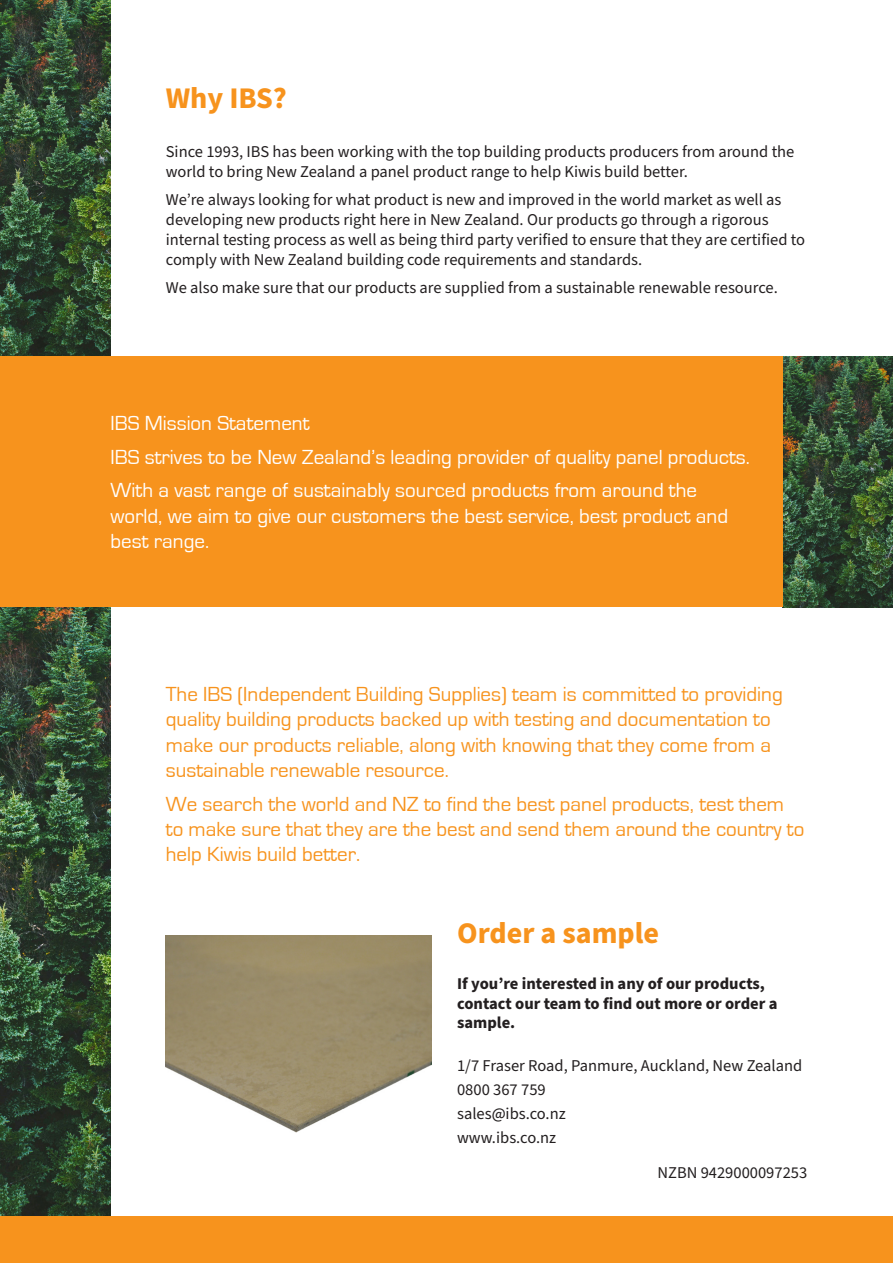
<style>
.page{position:relative;width:893px;height:1263px;background:#fff}
.page>*{position:absolute;margin:0;border:0;box-sizing:border-box;transform-origin:0 0}
.Heading{font:700 30px "Source Sans Pro";color:#f7931d}
.Heading-2{font:21px/25.2px "Eurostile";color:#f7931d}
.Heading-3{font:21px/25.2px "Eurostile";color:#fff}
.Content{font:16.5px/19.8px "Source Sans Pro";color:#231f20}
.Content-2{font:700 16.5px/19.8px "Source Sans Pro";color:#231f20}
</style>
<div class="page">
<img style="left:0;top:607px;width:111px;height:609px">
<div style="left:0;top:1216px;width:893px;height:47px;background:#f7931d"></div>
<img style="left:0;top:0;width:111px;height:356px">
<img style="left:782px;top:356px;width:111px;height:251px">
<div style="left:0;top:356px;width:782px;height:251px;background:#f7931d"></div>
<img style="left:165px;top:935px;width:267px;height:198px">
<hr style="left:892px;top:1006px;width:1px;height:257px;background:#fee5ca">
<p class="Heading" style="left:166px;top:77px;width:123px">Why IBS?</p>
<p class="Content" style="left:166px;top:142px;width:630px">Since 1993, IBS has been working with the top building products producers from around the world to bring New Zealand a panel product range to help Kiwis build better.</p>
<p class="Content" style="left:166px;top:190px;width:641px">We’re always looking for what product is new and improved in the world market as well as developing new products right here in New Zealand. Our products go through a rigorous internal testing process as well as being third party verified to ensure that they are certified to comply with New Zealand building code requirements and standards.</p>
<p class="Content" style="left:166px;top:278px;width:614px">We also make sure that our products are supplied from a sustainable renewable resource.</p>
<p class="Heading-3" style="left:111px;top:411px;width:201px">IBS Mission Statement</p>
<p class="Heading-3" style="left:111px;top:445px;width:641px">IBS strives to be New Zealand’s leading provider of quality panel products.</p>
<p class="Heading-3" style="left:111px;top:478px;width:619px">With a vast range of sustainably sourced products from around the world, we aim to give our customers the best service, best product and best range.</p>
<p class="Heading-2" style="left:166px;top:682px;width:618px">The IBS (Independent Building Supplies) team is committed to providing quality building products backed up with testing and documentation to make our products reliable, along with knowing that they come from a sustainable renewable resource.</p>
<p class="Heading-2" style="left:166px;top:791px;width:640px">We search the world and NZ to find the best panel products, test them to make sure that they are the best and send them around the country to help Kiwis build better.</p>
<p class="Heading" style="left:457px;top:912px;width:204px">Order a sample</p>
<p class="Content-2" style="left:457px;top:974px;width:322px">If you’re interested in any of our products, contact our team to find out more or order a sample.</p>
<p class="Content" style="left:457px;top:1056px;width:347px">1/7 Fraser Road, Panmure, Auckland, New Zealand</p>
<p class="Content" style="left:457px;top:1080px;width:90px">0800 367 759</p>
<p class="Content" style="left:457px;top:1104px;width:110px">sales@ibs.co.nz</p>
<p class="Content" style="left:457px;top:1128px;width:101px">www.ibs.co.nz</p>
<p class="Content" style="left:657px;top:1163px;width:151px">NZBN 9429000097253</p>
</div>
